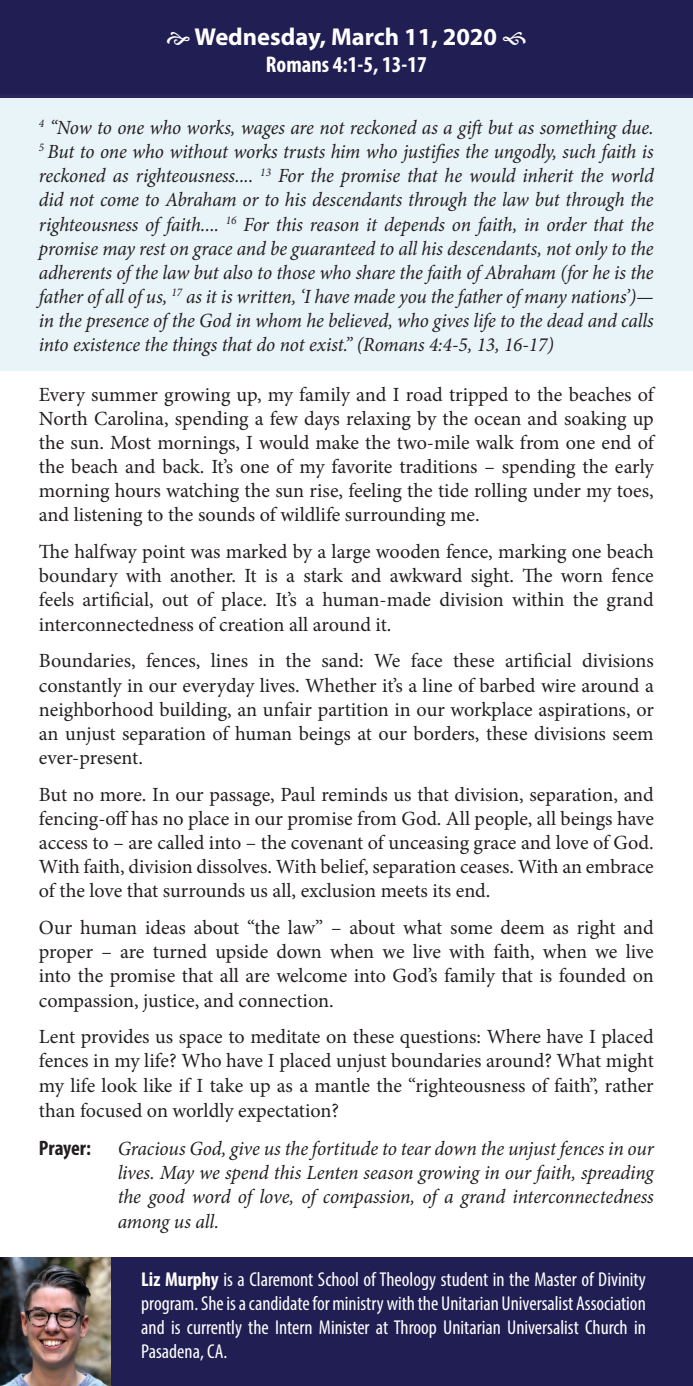
<style>
.page{position:relative;width:693px;height:1386px;background:#fff}
.page>*{position:absolute;margin:0;border:0;box-sizing:border-box;transform-origin:0 0}
.t1{font:700 24.5px "Myriad Pro";color:#fff}
.t2{font:700 condensed 22.75px "Myriad Pro";color:#fff}
.t3{font:700 condensed 21px "Myriad Pro";color:#231f20}
.t4{font:20.12px/24.2px "Minion Pro";color:#231f20;text-align:justify}
.t5{font:italic 20.12px/24.2px "Minion Pro";letter-spacing:-.01em;color:#231f20;text-align:justify;scale:.96 1}
.t6{font:condensed 20.12px/24.2px "Myriad Pro";color:#fff;text-align:justify}
.t7{font:italic 20.12px/24.5px "Minion Pro";letter-spacing:-.01em;color:#231f20;text-align:justify}
.s1{font-weight:700}
</style>
<div class="page">
<div style="left:0;top:94px;width:693px;height:276px;background:#e9f4f8"></div>
<div style="left:0;top:0;width:693px;height:97px;background:#211e53"></div>
<div style="left:1px;top:1257px;width:692px;height:129px;background:#211e53"></div>
<img style="left:0;top:1257px;width:110px;height:129px">
<p class="t1" style="left:195px;top:20px;width:304px">Wednesday, March 11, 2020</p>
<p class="t2" style="left:266px;top:50px;width:162px">Romans 4:1-5, 13-17</p>
<p class="t5" style="left:39px;top:115px;width:642px"><sup>4</sup> “Now to one who works, wages are not reckoned as a gift but as something due.<br><sup>5</sup> But to one who without works trusts him who justifies the ungodly, such faith is reckoned as righteousness.... <sup>13</sup> For the promise that he would inherit the world did not come to Abraham or to his descendants through the law but through the righteousness of faith.... <sup>16</sup> For this reason it depends on faith, in order that the promise may rest on grace and be guaranteed to all his descendants, not only to the adherents of the law but also to those who share the faith of Abraham (for he is the father of all of us, <sup>17</sup> as it is written, ‘I have made you the father of many nations’)— in the presence of the God in whom he believed, who gives life to the dead and calls into existence the things that do not exist.” (Romans 4:4-5, 13, 16-17)</p>
<p class="t4" style="left:39px;top:382px;width:616px">Every summer growing up, my family and I road tripped to the beaches of North Carolina, spending a few days relaxing by the ocean and soaking up the sun. Most mornings, I would make the two-mile walk from one end of the beach and back. It’s one of my favorite traditions – spending the early morning hours watching the sun rise, feeling the tide rolling under my toes, and listening to the sounds of wildlife surrounding me.</p>
<p class="t4" style="left:39px;top:540px;width:616px">The halfway point was marked by a large wooden fence, marking one beach boundary with another. It is a stark and awkward sight. The worn fence feels artificial, out of place. It’s a human-made division within the grand interconnectedness of creation all around it.</p>
<p class="t4" style="left:39px;top:649px;width:616px">Boundaries, fences, lines in the sand: We face these artificial divisions constantly in our everyday lives. Whether it’s a line of barbed wire around a neighborhood building, an unfair partition in our workplace aspirations, or an unjust separation of human beings at our borders, these divisions seem ever-present.</p>
<p class="t4" style="left:39px;top:782px;width:616px">But no more. In our passage, Paul reminds us that division, separation, and fencing-off has no place in our promise from God. All people, all beings have access to – are called into – the covenant of unceasing grace and love of God.<br>With faith, division dissolves. With belief, separation ceases. With an embrace of the love that surrounds us all, exclusion meets its end.</p>
<p class="t4" style="left:39px;top:916px;width:616px">Our human ideas about “the law” – about what some deem as right and proper – are turned upside down when we live with faith, when we live into the promise that all are welcome into God’s family that is founded on compassion, justice, and connection.</p>
<p class="t4" style="left:39px;top:1025px;width:616px">Lent provides us space to meditate on these questions: Where have I placed fences in my life? Who have I placed unjust boundaries around? What might my life look like if I take up as a mantle the “righteousness of faith”, rather than focused on worldly expectation?</p>
<p class="t3" style="left:39px;top:1134px;width:54px">Prayer:</p>
<p class="t7" style="left:118px;top:1136px;width:538px">Gracious God, give us the fortitude to tear down the unjust fences in our lives. May we spend this Lenten season growing in our faith, spreading the good word of love, of compassion, of a grand interconnectedness among us all.</p>
<p class="t6" style="left:141px;top:1267px;width:506px"><span class="s1">Liz Murphy</span> is a Claremont School of Theology student in the Master of Divinity program. She is a candidate for ministry with the Unitarian Universalist Association and is currently the Intern Minister at Throop Unitarian Universalist Church in Pasadena, CA.</p>
</div>
